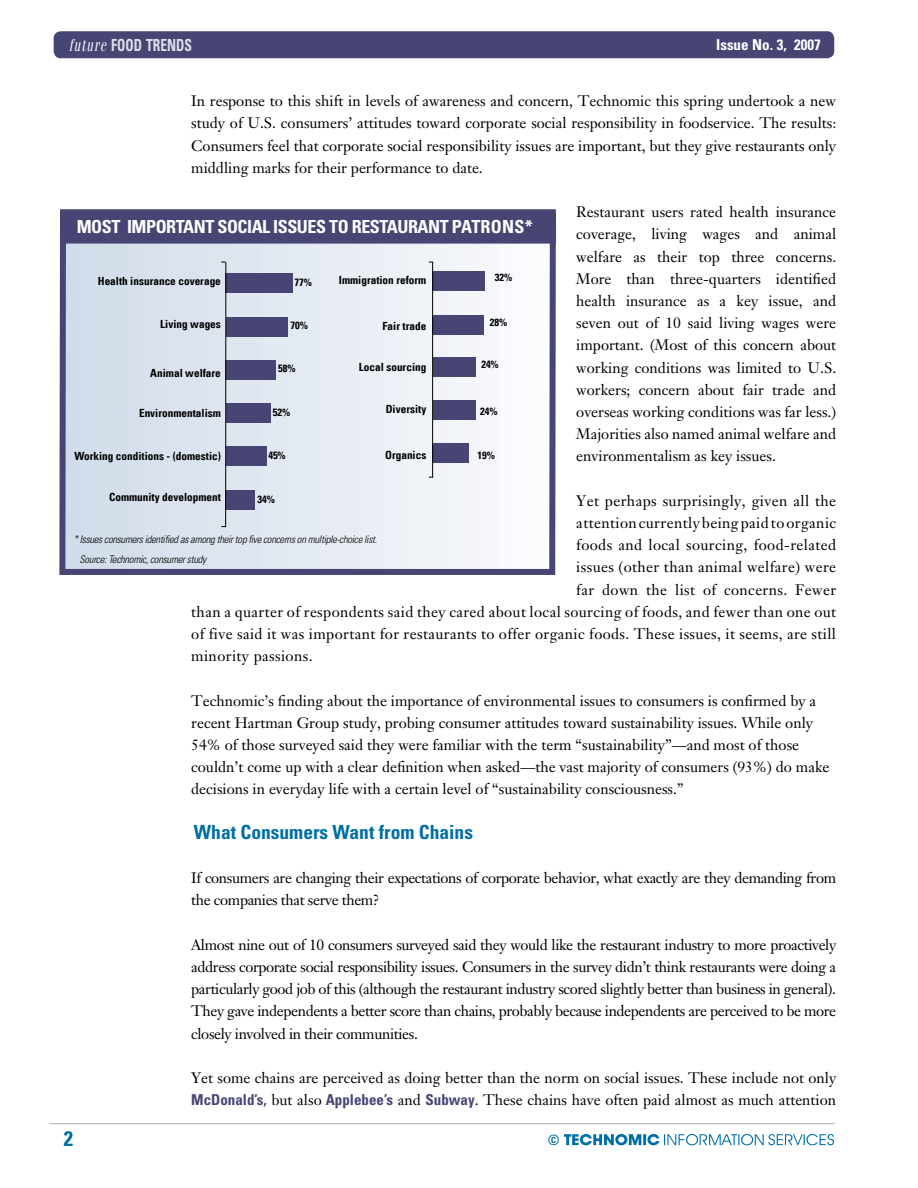
<style>
.page{position:relative;width:918px;height:1188px;background:#fff}
.page>*{position:absolute;margin:0;border:0;box-sizing:border-box;transform-origin:0 0}
.t1{font:700 condensed 19.5px "Univers LT Std";color:#006fa7}
.t2{font:700 condensed 18px "Univers LT Std";letter-spacing:-.025em;color:#fff}
.t3{font:700 condensed 16.65px "Univers LT Std";color:#dfdfea;scale:.81 1}
.t4{font:15px/22.2px "Janson Text";color:#000;text-align:justify}
.t5{font:15px "Janson Text";letter-spacing:.025em;color:#000}
.t6{font:15px/22.2px "Janson Text";letter-spacing:-.025em;color:#000}
.t7{font:700 condensed 15px "Univers LT Std";color:#fff}
.t8{font:700 condensed 14.25px "Univers LT";color:#006fa7}
.t9{font:700 condensed 11.25px "Univers LT";color:#000}
.t10{font:italic 300 condensed 10.5px/19.5px "Univers LT Std";letter-spacing:-.025em;color:#000}
.t11{font:700 condensed 10.5px "Univers LT";color:#000}
.s1{font-family:"Felicia";font-weight:400;font-style:italic;font-stretch:normal;font-size:16.95px;color:#fff}
.s2{font-family:"Univers LT Std";font-weight:700;font-stretch:condensed;color:#464574}
</style>
<div class="page">
<div style="left:54px;top:31px;width:780px;height:27px;background:#464574;border-radius:7px"></div>
<svg style="left:564px;top:1134px;width:270px;height:11px"></svg>
<hr style="left:50px;top:1123px;width:785px;height:1px;background:#bcbdbf">
<svg style="left:59px;top:209px;width:497px;height:366px"></svg>
<div style="left:225px;top:273px;width:68px;height:20px;background:#464574"></div>
<div style="left:226px;top:317px;width:61px;height:20px;background:#464574"></div>
<div style="left:226px;top:360px;width:50px;height:20px;background:#464574"></div>
<div style="left:226px;top:403px;width:45px;height:20px;background:#464574"></div>
<div style="left:226px;top:446px;width:41px;height:20px;background:#464574"></div>
<div style="left:226px;top:490px;width:29px;height:20px;background:#464574"></div>
<hr style="left:225px;top:262px;width:1px;height:265px;background:#000">
<div style="left:433px;top:271px;width:52px;height:20px;background:#464574"></div>
<div style="left:433px;top:315px;width:51px;height:20px;background:#464574"></div>
<div style="left:433px;top:357px;width:43px;height:20px;background:#464574"></div>
<div style="left:433px;top:400px;width:43px;height:20px;background:#464574"></div>
<div style="left:433px;top:444px;width:36px;height:19px;background:#464574"></div>
<hr style="left:432px;top:262px;width:1px;height:216px;background:#000">
<div style="left:63px;top:213px;width:493px;height:31px;background:#464574"></div>
<p class="t3" style="left:69px;top:35px;width:132px"><span class="s1">future</span> Food Tr ends</p>
<p class="t7" style="left:716px;top:36px;width:106px">Issue No. 3, 2007</p>
<p class="t4" style="left:191px;top:90px;width:647px">In response to this shift in levels of awareness and concern, Technomic this spring undertook a new study of U.S. consumers’ attitudes toward corporate social responsibility in foodservice. The results:<br>Consumers feel that corporate social responsibility issues are important, but they give restaurants only middling marks for their performance to date.</p>
<p class="t4" style="left:576px;top:201px;width:261px">Restaurant users rated health insurance coverage, living wages and animal welfare as their top three concerns.<br>More than three-quarters identified health insurance as a key issue, and seven out of 10 said living wages were important. (Most of this concern about working conditions was limited to U.S. workers; concern about fair trade and overseas working conditions was far less.)<br>Majorities also named animal welfare and environmentalism as key issues.</p>
<p class="t5" style="left:576px;top:491px;width:261px">Yet perhaps surprisingly, given all the</p>
<p class="t5" style="left:576px;top:513px;width:261px">attention currently being paid to organic</p>
<p class="t5" style="left:576px;top:536px;width:261px">foods and local sourcing, food-related</p>
<p class="t5" style="left:576px;top:558px;width:261px">issues (other than animal welfare) were</p>
<p class="t5" style="left:576px;top:580px;width:261px">far down the list of concerns. Fewer</p>
<p class="t5" style="left:191px;top:602px;width:647px">than a quarter of respondents said they cared about local sourcing of foods, and fewer than one out</p>
<p class="t5" style="left:191px;top:624px;width:646px">of five said it was important for restaurants to offer organic foods. These issues, it seems, are still</p>
<p class="t5" style="left:191px;top:647px;width:123px">minority passions.</p>
<p class="t4" style="left:191px;top:689px;width:640px;text-align:left">Technomic’s finding about the importance of environmental issues to consumers is confirmed by a recent Hartman Group study, probing consumer attitudes toward sustainability issues. While only 54% of those surveyed said they were familiar with the term “sustainability”—and most of those couldn’t come up with a clear definition when asked—the vast majority of consumers (93%) do make decisions in everyday life with a certain level of “sustainability consciousness.”</p>
<h1 class="t1" style="left:194px;top:820px;width:281px">What Consumers Want from Chains</h1>
<p class="t6" style="left:191px;top:867px;width:646px">If consumers are changing their expectations of corporate behavior, what exactly are they demanding from the companies that serve them?</p>
<p class="t4" style="left:191px;top:933px;width:647px">Almost nine out of 10 consumers surveyed said they would like the restaurant industry to more proactively address corporate social responsibility issues. Consumers in the survey didn’t think restaurants were doing a particularly good job of this (although the restaurant industry scored slightly better than business in general).<br>They gave independents a better score than chains, probably because independents are perceived to be more closely involved in their communities.</p>
<p class="t4" style="left:191px;top:1067px;width:647px">Yet some chains are perceived as doing better than the norm on social issues. These include not only<br><span class="s2">McDonald’s,</span> but also <span class="s2">Applebee’s</span> and <span class="s2">Subway</span>. These chains have often paid almost as much attention</p>
<p class="t2" style="left:77px;top:216px;width:458px">MOST IMPORTANT SOCIAL ISSUES TO RESTAURANT PATRONS*</p>
<p class="t11" style="left:495px;top:271px;width:19px">32%</p>
<p class="t11" style="left:490px;top:316px;width:19px">28%</p>
<p class="t11" style="left:481px;top:358px;width:19px">24%</p>
<p class="t11" style="left:480px;top:405px;width:19px">24%</p>
<p class="t11" style="left:478px;top:449px;width:19px">19%</p>
<p class="t9" style="left:339px;top:273px;width:89px">Immigration reform</p>
<p class="t9" style="left:383px;top:319px;width:45px">Fair trade</p>
<p class="t9" style="left:359px;top:360px;width:69px">Local sourcing</p>
<p class="t9" style="left:386px;top:402px;width:42px">Diversity</p>
<p class="t9" style="left:385px;top:448px;width:43px">Organics</p>
<p class="t9" style="left:98px;top:274px;width:125px">Health insurance coverage</p>
<p class="t9" style="left:160px;top:317px;width:62px">Living wages</p>
<p class="t9" style="left:150px;top:366px;width:72px">Animal welfare</p>
<p class="t9" style="left:139px;top:406px;width:83px">Environmentalism</p>
<p class="t9" style="left:74px;top:449px;width:148px">Working conditions - (domestic)</p>
<p class="t9" style="left:109px;top:490px;width:113px">Community development</p>
<p class="t11" style="left:294px;top:276px;width:19px">77%</p>
<p class="t11" style="left:290px;top:318px;width:19px">70%</p>
<p class="t11" style="left:278px;top:361px;width:19px">58%</p>
<p class="t11" style="left:273px;top:406px;width:19px">52%</p>
<p class="t11" style="left:268px;top:449px;width:19px">45%</p>
<p class="t11" style="left:257px;top:493px;width:19px">34%</p>
<p class="t10" style="left:80px;top:530px;width:299px;text-indent:-6px">* Issues consumers identified as among their top five concerns on multiple-choice list.<br>Source: Technomic, consumer study</p>
<p class="t8" style="left:548px;top:1131px;width:13px">©</p>
</div>
